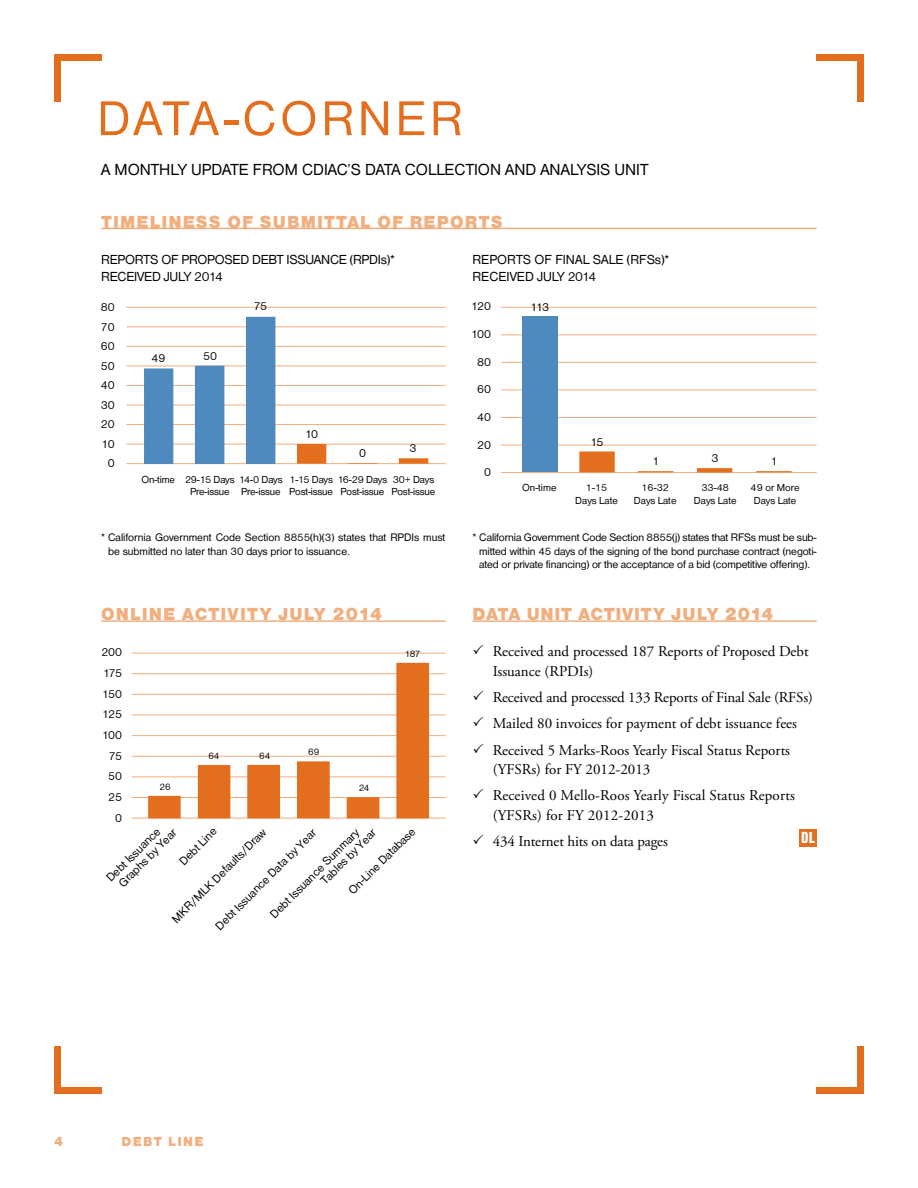
<style>
.page{position:relative;width:918px;height:1188px;background:#fff}
.page>*{position:absolute;margin:0;border:0;box-sizing:border-box;transform-origin:0 0}
.t1{font:50.7px "Nimbus San D";letter-spacing:.075em;color:#e36f1e}
.t2{font:18px "Nimbus San D Blac";letter-spacing:.06em;color:#f1af7f}
.t3{font:18px "Nimbus San D Blac";letter-spacing:.04em;color:#f1af7f}
.t4{font:16.5px "Nimbus San D";color:#000}
.t5{font:16.5px "Nimbus San D Blac Cond";color:#fff}
.t6{font:15px/26.2px "Adobe Garamond Pro";color:#000}
.t7{font:13.5px/16.2px "Nimbus San D";letter-spacing:-.02em;color:#000}
.t8{font:13.5px/16.2px "Nimbus San D";color:#000}
.t9{font:13.5px "Nimbus San D Blac";letter-spacing:.1em;color:#f1af7f}
.t10{font:12px "Nimbus San D";color:#000}
.t11{font:11.25px/13.5px "Nimbus San D";color:#000}
.t12{font:10.5px/12.1px "Nimbus San D";letter-spacing:-.01em;color:#000;text-align:center}
.t13{font:9.75px "Nimbus San D";letter-spacing:-.005em;color:#000}
</style>
<div class="page">
<div style="left:858px;top:1046px;width:6px;height:48px;background:#e36f1e"></div>
<div style="left:817px;top:1087px;width:47px;height:7px;background:#e36f1e"></div>
<div style="left:817px;top:54px;width:47px;height:6px;background:#e36f1e"></div>
<div style="left:858px;top:54px;width:6px;height:47px;background:#e36f1e"></div>
<div style="left:54px;top:1087px;width:47px;height:7px;background:#e36f1e"></div>
<div style="left:54px;top:1046px;width:6px;height:48px;background:#e36f1e"></div>
<div style="left:54px;top:54px;width:6px;height:47px;background:#e36f1e"></div>
<div style="left:54px;top:54px;width:47px;height:6px;background:#e36f1e"></div>
<hr style="left:472px;top:620px;width:345px;height:2px;background:#f1af7f">
<hr style="left:101px;top:620px;width:345px;height:2px;background:#f1af7f">
<hr style="left:101px;top:228px;width:716px;height:1px;background:#f1af7f">
<hr style="left:126px;top:307px;width:320px;height:1px;background:#f1af7f">
<hr style="left:126px;top:385px;width:320px;height:1px;background:#f1af7f">
<hr style="left:126px;top:463px;width:320px;height:1px;background:#f1af7f">
<hr style="left:126px;top:346px;width:320px;height:1px;background:#f1af7f">
<hr style="left:126px;top:424px;width:320px;height:1px;background:#f1af7f">
<hr style="left:126px;top:326px;width:320px;height:1px;background:#f1af7f">
<hr style="left:126px;top:405px;width:320px;height:1px;background:#f1af7f">
<hr style="left:126px;top:366px;width:320px;height:1px;background:#f1af7f">
<hr style="left:126px;top:444px;width:320px;height:1px;background:#f1af7f">
<svg style="left:144px;top:317px;width:131px;height:147px"></svg>
<svg style="left:297px;top:444px;width:131px;height:20px"></svg>
<hr style="left:501px;top:307px;width:316px;height:1px;background:#f1af7f">
<hr style="left:501px;top:472px;width:316px;height:1px;background:#f1af7f">
<hr style="left:501px;top:390px;width:316px;height:1px;background:#f1af7f">
<hr style="left:501px;top:334px;width:316px;height:1px;background:#f1af7f">
<hr style="left:501px;top:417px;width:316px;height:1px;background:#f1af7f">
<hr style="left:501px;top:362px;width:316px;height:1px;background:#f1af7f">
<hr style="left:501px;top:445px;width:316px;height:1px;background:#f1af7f">
<svg style="left:579px;top:451px;width:213px;height:21px"></svg>
<div style="left:522px;top:316px;width:36px;height:156px;background:#4f8abe"></div>
<hr style="left:132px;top:653px;width:314px;height:1px;background:#f1af7f">
<hr style="left:132px;top:715px;width:314px;height:1px;background:#f1af7f">
<hr style="left:132px;top:818px;width:314px;height:1px;background:#f1af7f">
<hr style="left:132px;top:694px;width:314px;height:1px;background:#f1af7f">
<hr style="left:132px;top:777px;width:314px;height:1px;background:#f1af7f">
<hr style="left:132px;top:735px;width:314px;height:1px;background:#f1af7f">
<hr style="left:132px;top:756px;width:314px;height:1px;background:#f1af7f">
<hr style="left:132px;top:797px;width:314px;height:1px;background:#f1af7f">
<hr style="left:132px;top:673px;width:314px;height:1px;background:#f1af7f">
<svg style="left:148px;top:663px;width:281px;height:155px"></svg>
<div style="left:799px;top:829px;width:18px;height:18px;background:#e36f1e"></div>
<h1 class="t1" style="left:97px;top:90px;width:367px">DATA-CORNER</h1>
<p class="t4" style="left:101px;top:160px;width:549px">A MONTHLY UPDATE FROM CDIAC’S DATA COLLECTION AND ANALYSIS UNIT</p>
<p class="t2" style="left:101px;top:211px;width:403px">TIMELINESS OF SUBMITTAL OF REPORTS</p>
<p class="t7" style="left:101px;top:252px;width:295px">REPORTS OF PROPOSED DEBT ISSUANCE (RPDIs)*<br>RECEIVED JULY 2014</p>
<p class="t10" style="left:101px;top:300px;width:15px">80</p>
<p class="t10" style="left:101px;top:320px;width:15px">70</p>
<p class="t10" style="left:101px;top:339px;width:15px">60</p>
<p class="t10" style="left:101px;top:359px;width:15px">50</p>
<p class="t10" style="left:101px;top:378px;width:15px">40</p>
<p class="t10" style="left:101px;top:398px;width:15px">30</p>
<p class="t10" style="left:101px;top:417px;width:15px">20</p>
<p class="t10" style="left:102px;top:437px;width:15px">10</p>
<p class="t10" style="left:108px;top:457px;width:8px">0</p>
<p class="t10" style="left:151px;top:352px;width:15px">49</p>
<p class="t10" style="left:203px;top:349px;width:15px">50</p>
<p class="t10" style="left:254px;top:300px;width:15px">75</p>
<p class="t10" style="left:305px;top:427px;width:15px">10</p>
<p class="t10" style="left:359px;top:446px;width:8px">0</p>
<p class="t10" style="left:410px;top:441px;width:8px">3</p>
<p class="t12" style="left:141px;top:474px;width:143px">On-time 29-15 Days 14-0 Days<br>Pre-issue</p>
<p class="t12" style="left:289px;top:474px;width:45px;text-align:left">1-15 Days<br>Post-issue</p>
<p class="t12" style="left:338px;top:474px;width:51px;text-align:left">16-29 Days<br>Post-issue</p>
<p class="t12" style="left:392px;top:474px;width:45px;text-align:left">30+ Days<br>Post-issue</p>
<p class="t12" style="left:241px;top:486px;width:41px">Pre-issue</p>
<p class="t8" style="left:472px;top:252px;width:198px">REPORTS OF FINAL SALE (RFSs)*<br>RECEIVED JULY 2014</p>
<p class="t10" style="left:471px;top:300px;width:21px">120</p>
<p class="t10" style="left:471px;top:327px;width:22px">100</p>
<p class="t10" style="left:477px;top:355px;width:15px">80</p>
<p class="t10" style="left:477px;top:383px;width:15px">60</p>
<p class="t10" style="left:477px;top:410px;width:15px">40</p>
<p class="t10" style="left:477px;top:438px;width:15px">20</p>
<p class="t10" style="left:484px;top:465px;width:8px">0</p>
<p class="t10" style="left:531px;top:300px;width:20px">113</p>
<p class="t10" style="left:590px;top:435px;width:15px">15</p>
<p class="t10" style="left:652px;top:454px;width:8px">1</p>
<p class="t10" style="left:711px;top:451px;width:8px">3</p>
<p class="t10" style="left:771px;top:454px;width:8px">1</p>
<p class="t12" style="left:522px;top:482px;width:36px">On-time</p>
<p class="t12" style="left:575px;top:482px;width:44px;line-height:12.6px">1-15<br>Days Late</p>
<p class="t12" style="left:634px;top:482px;width:44px;line-height:12.6px">16-32<br>Days Late</p>
<p class="t12" style="left:694px;top:482px;width:44px;line-height:12.6px">33-48<br>Days Late</p>
<p class="t12" style="left:751px;top:482px;width:51px;line-height:12.6px">49 or More<br>Days Late</p>
<p class="t11" style="left:108px;top:531px;width:339px;text-indent:-7px">* California Government Code Section 8855(h)(3) states that RPDIs must be submitted no later than 30 days prior to issuance.</p>
<p class="t11" style="left:479px;top:531px;width:339px;text-align:justify;text-indent:-7px">* California Government Code Section 8855(j) states that RFSs must be sub&shy;mitted within 45 days of the signing of the bond purchase contract (negoti&shy;ated or private financing) or the acceptance of a bid (competitive offering).</p>
<p class="t2" style="left:101px;top:604px;width:283px">ONLINE ACTIVITY JULY 2014</p>
<p class="t3" style="left:472px;top:604px;width:303px">DATA UNIT ACTIVITY JULY 2014</p>
<p class="t6" style="left:493px;top:642px;width:317px;line-height:19.5px">Received and processed 187 Reports of Proposed Debt<br>Issuance (RPDIs)</p>
<p class="t6" style="left:493px;top:685px;width:322px">Received and processed 133 Reports of Final Sale (RFSs)<br>Mailed 80 invoices for payment of debt issuance fees<br>Received 5 Marks-Roos Yearly Fiscal Status Reports</p>
<p class="t6" style="left:493px;top:757px;width:304px">(YFSRs) for FY 2012-2013<br>Received 0 Mello-Roos Yearly Fiscal Status Reports</p>
<p class="t6" style="left:493px;top:803px;width:177px">(YFSRs) for FY 2012-2013<br>434 Internet hits on data pages</p>
<p class="t10" style="left:101px;top:646px;width:22px">200</p>
<p class="t10" style="left:102px;top:687px;width:21px">150</p>
<p class="t13" style="left:405px;top:648px;width:17px">187</p>
<p class="t10" style="left:103px;top:666px;width:20px">175</p>
<p class="t10" style="left:102px;top:708px;width:21px">125</p>
<p class="t10" style="left:102px;top:728px;width:22px">100</p>
<p class="t13" style="left:308px;top:747px;width:13px">69</p>
<p class="t10" style="left:109px;top:749px;width:15px">75</p>
<p class="t13" style="left:208px;top:750px;width:13px">64</p>
<p class="t13" style="left:259px;top:750px;width:13px">64</p>
<p class="t10" style="left:108px;top:770px;width:15px">50</p>
<p class="t13" style="left:159px;top:781px;width:13px">26</p>
<p class="t13" style="left:359px;top:783px;width:12px">24</p>
<p class="t10" style="left:108px;top:790px;width:15px">25</p>
<p class="t10" style="left:115px;top:811px;width:8px">0</p>
<p class="t10" style="left:176px;top:858px;width:49px;rotate:-45deg">Debt Line</p>
<p class="t10" style="left:104px;top:875px;width:73px;rotate:-45deg">Debt Issuance</p>
<p class="t10" style="left:318px;top:878px;width:74px;rotate:-45deg">Tables by Year</p>
<p class="t10" style="left:346px;top:888px;width:91px;rotate:-45deg">On-Line Database</p>
<p class="t10" style="left:169px;top:916px;width:129px;rotate:-45deg">MKR/MLK Defaults/Draw</p>
<p class="t10" style="left:116px;top:880px;width:78px;rotate:-45deg">Graphs by Year</p>
<p class="t5" style="left:801px;top:828px;width:15px">DL</p>
<p class="t10" style="left:213px;top:923px;width:139px;rotate:-45deg">Debt Issuance Data by Year</p>
<p class="t10" style="left:267px;top:911px;width:122px;rotate:-45deg">Debt Issuance Summary</p>
<p class="t9" style="left:54px;top:1134px;width:11px">4</p>
<p class="t9" style="left:122px;top:1134px;width:84px">DEBT LINE</p>
</div>
